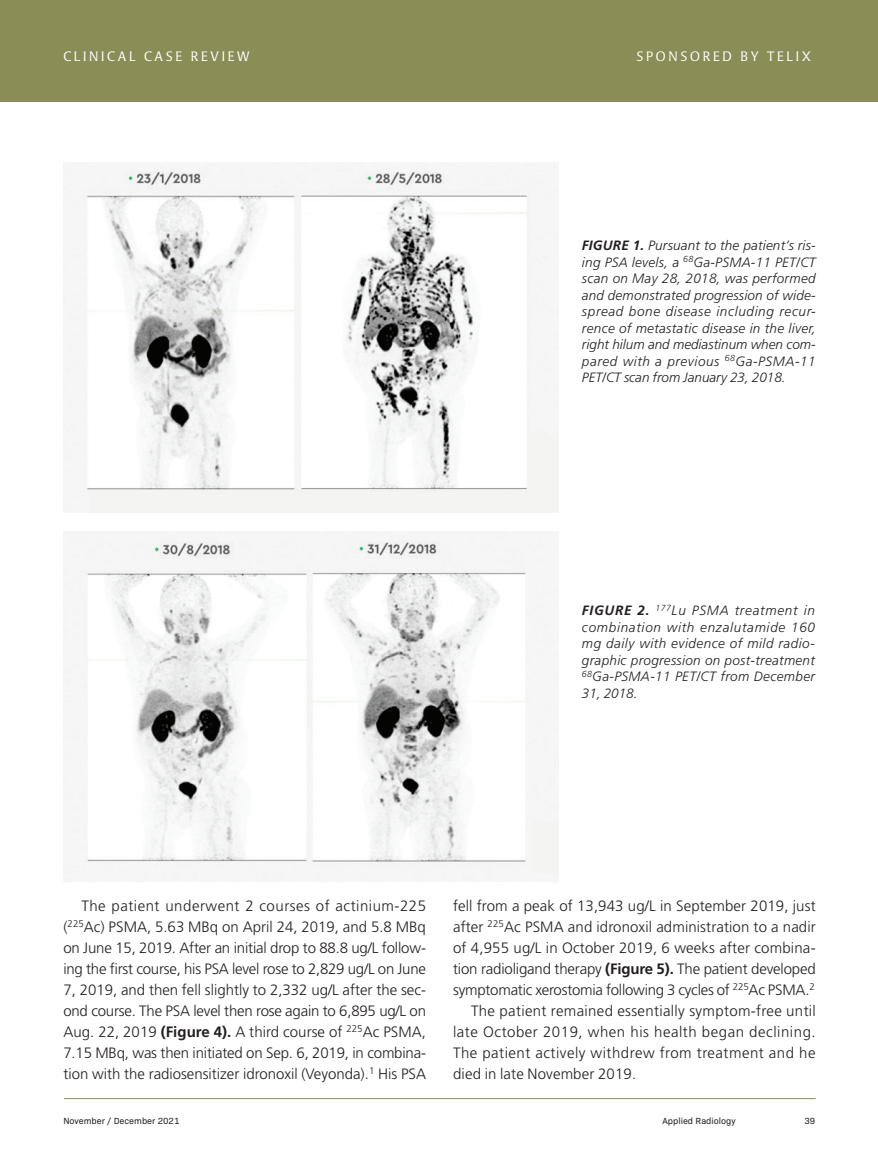
<style>
.page{position:relative;width:878px;height:1175px;background:#fff}
.page>*{position:absolute;margin:0;border:0;box-sizing:border-box;transform-origin:0 0}
.sponsored_case_body{font:300 15px/21px "Frutiger";color:#231f20;text-align:justify}
.sponsored_case_fig_c{font:italic 300 13.5px/16.5px "Frutiger";letter-spacing:.025em;color:#231f20;text-align:justify}
.t1{font:300 13.5px "Poppl Laudatio";letter-spacing:.2em;color:#fff}
.t2{font:9px "Bio Sans";color:#231f20}
.s1{font-weight:700}
</style>
<div class="page">
<div style="left:0;top:0;width:878px;height:101px;background:#8a8d56"></div>
<hr style="left:64px;top:1098px;width:751px;height:1px;background:#8a8d56">
<img style="left:63px;top:163px;width:495px;height:349px">
<img style="left:64px;top:532px;width:494px;height:349px">
<p class="t1" style="left:63px;top:49px;width:188px">CLINICAL CASE REVIEW</p>
<p class="t1" style="left:636px;top:49px;width:176px">SPONSORED BY TELIX</p>
<p class="sponsored_case_fig_c" style="left:582px;top:237px;width:235px"><span class="s1">FIGURE 1.</span> Pursuant to the patient’s ris&shy;ing PSA levels, a <sup>68</sup>Ga-PSMA-11 PET/CT scan on May 28, 2018, was performed and demonstrated progression of wide&shy;spread bone disease including recur&shy;rence of metastatic disease in the liver, right hilum and mediastinum when com&shy;pared with a previous <sup>68</sup>Ga-PSMA-11<br>PET/CT scan from January 23, 2018.</p>
<p class="sponsored_case_fig_c" style="left:582px;top:602px;width:234px"><span class="s1">FIGURE 2.</span> <sup>177</sup>Lu PSMA treatment in combination with enzalutamide 160 mg daily with evidence of mild radio&shy;graphic progression on post-treatment <sup>68</sup>Ga-PSMA-11 PET/CT from December 31, 2018.</p>
<p class="sponsored_case_body" style="left:63px;top:895px;width:364px;text-indent:18px">The patient underwent 2 courses of actinium-225 (<sup>225</sup>Ac) PSMA, 5.63 MBq on April 24, 2019, and 5.8 MBq on June 15, 2019. After an initial drop to 88.8 ug/L follow&shy;ing the first course, his PSA level rose to 2,829 ug/L on June 7, 2019, and then fell slightly to 2,332 ug/L after the sec&shy;ond course. The PSA level then rose again to 6,895 ug/L on Aug. 22, 2019 <span class="s1">(Figure 4).</span> A third course of <sup>225</sup>Ac PSMA, 7.15 MBq, was then initiated on Sep. 6, 2019, in combina&shy;tion with the radiosensitizer idronoxil (Veyonda).<sup>1</sup> His PSA</p>
<p class="sponsored_case_body" style="left:453px;top:895px;width:364px">fell from a peak of 13,943 ug/L in September 2019, just after <sup>225</sup>Ac PSMA and idronoxil administration to a nadir of 4,955 ug/L in October 2019, 6 weeks after combina&shy;tion radioligand therapy <span class="s1">(Figure 5).</span> The patient developed symptomatic xerostomia following 3 cycles of <sup>225</sup>Ac PSMA.<sup>2</sup></p>
<p class="sponsored_case_body" style="left:453px;top:1000px;width:364px;text-indent:18px">The patient remained essentially symptom-free until late October 2019, when his health began declining.<br>The patient actively withdrew from treatment and he died in late November 2019.</p>
<p class="t2" style="left:63px;top:1113px;width:118px">November / December 2021</p>
<p class="t2" style="left:662px;top:1113px;width:75px">Applied Radiology</p>
<p class="t2" style="left:804px;top:1113px;width:12px">39</p>
</div>
